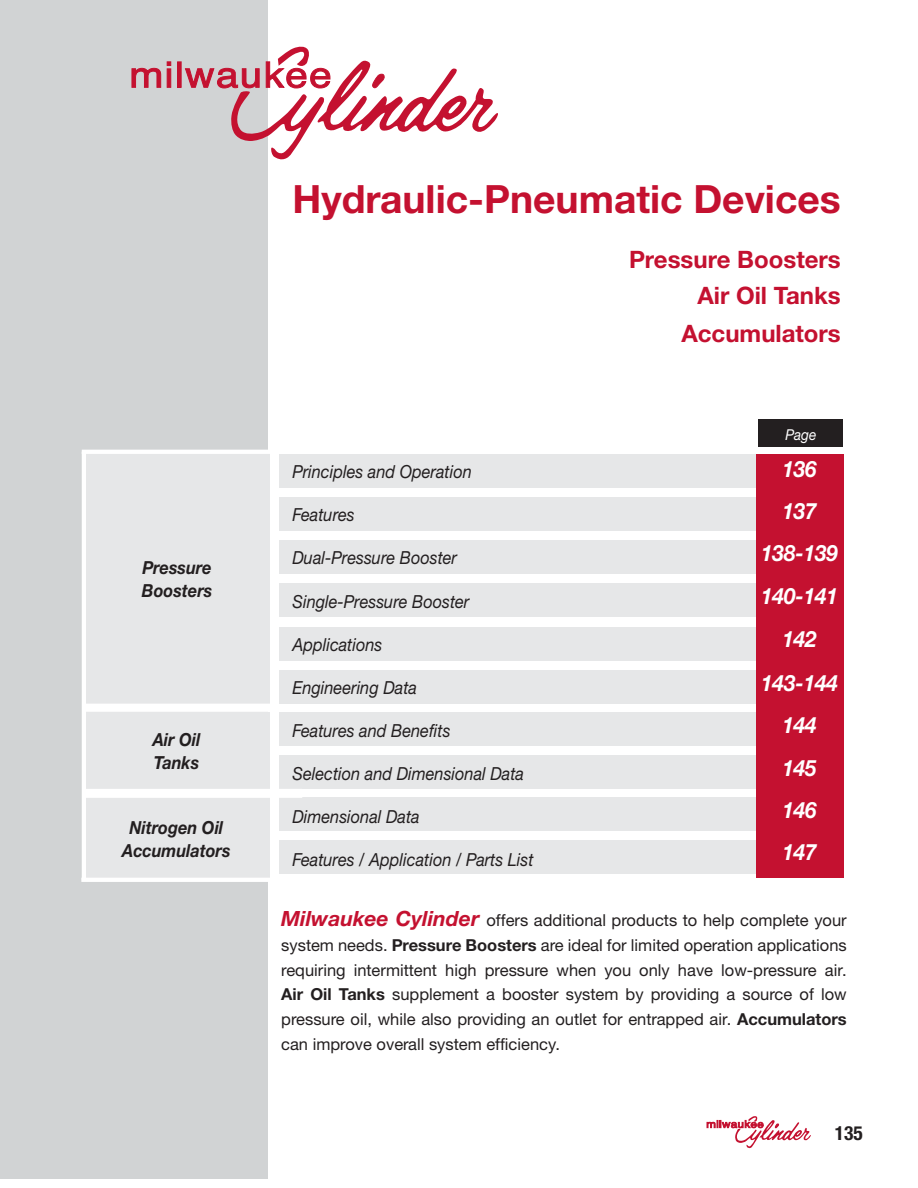
<style>
.page{position:relative;width:918px;height:1188px;background:#fff}
.page>*{position:absolute;margin:0;border:0;box-sizing:border-box;transform-origin:0 0}
.t1{font:700 39px "Helvetica Neue LTW1 G";color:#c41130}
.t2{font:700 24px/36.8px "Helvetica Neue LTW1 G";color:#c41130;text-align:right}
.t3{font:italic 700 22.5px/42.6px "Helvetica Neue LTW1 G";color:#fff;text-align:center;scale:.91 1}
.t4{font:700 condensed 19.5px "Helvetica Neue LTW1 G";color:#231f20}
.t5{font:italic 18px "Helvetica Neue LTW1 G";color:#231f20;scale:.91 1}
.t6{font:italic 700 18px/23.1px "Helvetica Neue LTW1 G";color:#231f20;scale:.91 1}
.t7{font:16.5px/24.8px "Helvetica Neue LTW1 G";color:#231f20;text-align:justify}
.t8{font:italic 15px "Helvetica Neue LTW1 G";color:#fff;scale:.91 1}
.s1{font-weight:700;font-style:italic;font-size:21px;color:#c41130}
.s2{font-weight:700}
</style>
<div class="page">
<div style="left:0;top:0;width:268px;height:1178px;background:#d1d3d4"></div>
<svg style="left:131px;top:68px;width:30px;height:20px"></svg>
<svg style="left:167px;top:62px;width:4px;height:4px"></svg>
<div style="left:167px;top:69px;width:4px;height:19px;border:1px solid #c41130"></div>
<hr style="left:178px;top:62px;width:3px;height:25px;background:#c41130">
<div style="left:177px;top:62px;width:5px;height:26px;border:1px solid #c41130"></div>
<svg style="left:185px;top:46px;width:313px;height:114px"></svg>
<svg style="left:706px;top:1116px;width:105px;height:33px"></svg>
<div style="left:279px;top:454px;width:562px;height:33px;background:#e6e7e8"></div>
<div style="left:279px;top:497px;width:562px;height:33px;background:#e6e7e8"></div>
<div style="left:279px;top:541px;width:565px;height:33px;background:#e6e7e8"></div>
<div style="left:279px;top:584px;width:564px;height:33px;background:#e6e7e8"></div>
<div style="left:279px;top:627px;width:556px;height:33px;background:#e6e7e8"></div>
<div style="left:279px;top:670px;width:560px;height:33px;background:#e6e7e8"></div>
<div style="left:279px;top:712px;width:557px;height:33px;background:#e6e7e8"></div>
<div style="left:279px;top:798px;width:558px;height:33px;background:#e6e7e8"></div>
<div style="left:279px;top:755px;width:560px;height:33px;background:#e6e7e8"></div>
<div style="left:279px;top:841px;width:560px;height:33px;background:#e6e7e8"></div>
<div style="left:84px;top:454px;width:185px;height:250px;background:#e6e7e8"></div>
<div style="left:84px;top:712px;width:185px;height:77px;background:#e6e7e8"></div>
<div style="left:84px;top:797px;width:185px;height:82px;background:#e6e7e8"></div>
<div style="left:757px;top:454px;width:87px;height:423px;background:#c41130"></div>
<div style="left:758px;top:420px;width:85px;height:27px;background:#231f20"></div>
<hr style="left:82px;top:450px;width:221px;height:4px;background:#fff">
<hr style="left:81px;top:878px;width:218px;height:4px;background:#fff">
<div style="left:85px;top:789px;width:217px;height:9px;background:#fff"></div>
<div style="left:85px;top:704px;width:194px;height:8px;background:#fff"></div>
<hr style="left:82px;top:452px;width:4px;height:428px;background:#fff">
<p class="t6" style="left:142px;top:558px;width:79px">Pressure<br>Boosters</p>
<p class="t6" style="left:153px;top:730px;width:54px">Air Oil<br>Tanks</p>
<p class="t6" style="left:122px;top:818px;width:121px;text-align:center">Nitrogen Oil<br>Accumulators</p>
<h1 class="t1" style="left:293px;top:185px;width:550px">Hydraulic-Pneumatic Devices</h1>
<h2 class="t2" style="left:629px;top:244px;width:213px">Pressure Boosters<br>Air Oil Tanks<br>Accumulators</h2>
<p class="t5" style="left:292px;top:465px;width:199px">Principles and Operation</p>
<p class="t5" style="left:292px;top:508px;width:70px">Features</p>
<p class="t5" style="left:292px;top:552px;width:182px">Dual-Pressure Booster</p>
<p class="t5" style="left:292px;top:595px;width:196px">Single-Pressure Booster</p>
<p class="t5" style="left:292px;top:638px;width:100px">Applications</p>
<p class="t5" style="left:292px;top:681px;width:138px">Engineering Data</p>
<p class="t5" style="left:292px;top:724px;width:175px">Features and Benefits</p>
<p class="t5" style="left:292px;top:768px;width:256px">Selection and Dimensional Data</p>
<p class="t5" style="left:292px;top:810px;width:141px">Dimensional Data</p>
<p class="t5" style="left:292px;top:853px;width:267px">Features / Application / Parts List</p>
<p class="t8" style="left:786px;top:429px;width:35px">Page</p>
<h3 class="t3" style="left:761px;top:450px;width:86px">136<br>137<br>138-139<br>140-141<br>142<br>143-144<br>144<br>145<br>146<br>147</h3>
<p class="t7" style="left:281px;top:910px;width:567px"><span class="s1">Milwaukee Cylinder</span> offers additional products to help complete your system needs. <span class="s2">Pressure Boosters</span> are ideal for limited operation applications requiring intermittent high pressure when you only have low-pressure air.<br><span class="s2">Air Oil Tanks</span> supplement a booster system by providing a source of low pressure oil, while also providing an outlet for entrapped air. <span class="s2">Accumulators </span>can improve overall system efficiency.</p>
<p class="t4" style="left:835px;top:1127px;width:30px">135</p>
</div>
